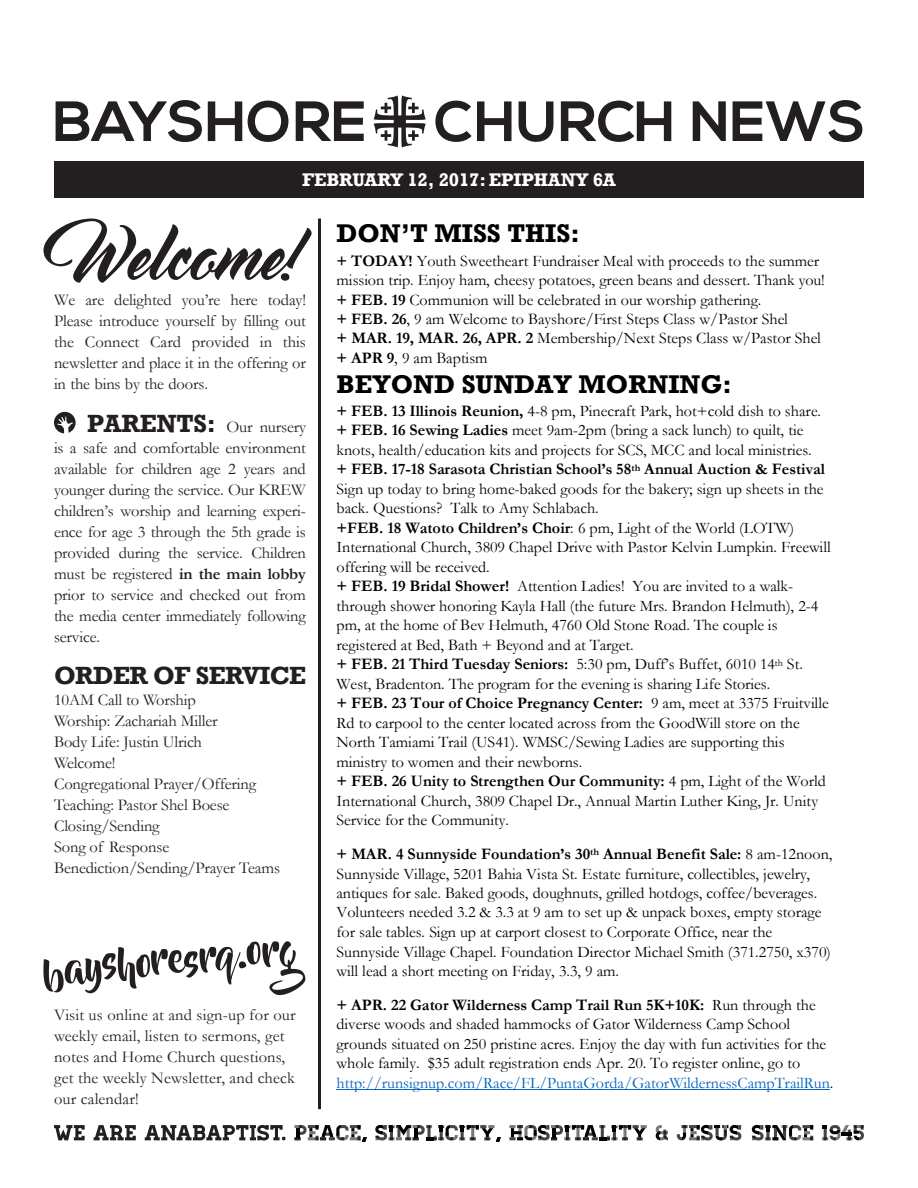
<style>
.page{position:relative;width:918px;height:1188px;background:#fff}
.page>*{position:absolute;margin:0;border:0;box-sizing:border-box;transform-origin:0 0}
.t1{font:700 56.55px "Nexa";color:#231f20}
.t2{font:700 26.25px "Rockwell";color:#000}
.t3{font:700 25.5px "Rockwell";letter-spacing:-.025em;color:#231f20}
.t4{font:700 18.75px "Rockwell";letter-spacing:-.01em;color:#fff}
.t5{font:16.5px/21px "Garamond";letter-spacing:-.01em;color:#231f20;text-align:justify}
.t6{font:16.5px/21px "Garamond";letter-spacing:.01em;color:#231f20}
.t7{font:16.05px/19.5px "Garamond";color:#000}
.s1{font-family:"Rockwell";font-weight:700;font-size:25.5px}
.s2{font-weight:700}
.s3{color:#0563c1}
</style>
<div class="page">
<div style="left:54px;top:161px;width:810px;height:37px;background:#231f20"></div>
<hr style="left:318px;top:219px;width:3px;height:890px;background:#231f20">
<svg style="left:294px;top:1125px;width:73px;height:17px"></svg>
<svg style="left:375px;top:1125px;width:126px;height:17px"></svg>
<svg style="left:509px;top:1125px;width:138px;height:15px"></svg>
<svg style="left:656px;top:1125px;width:12px;height:15px"></svg>
<svg style="left:677px;top:1125px;width:64px;height:15px"></svg>
<svg style="left:752px;top:1125px;width:61px;height:15px"></svg>
<svg style="left:822px;top:1125px;width:42px;height:15px"></svg>
<svg style="left:54px;top:1125px;width:31px;height:15px"></svg>
<svg style="left:94px;top:1125px;width:42px;height:15px"></svg>
<svg style="left:145px;top:1125px;width:141px;height:16px"></svg>
<svg style="left:43px;top:219px;width:269px;height:64px"></svg>
<svg style="left:43px;top:941px;width:262px;height:54px"></svg>
<svg style="left:54px;top:412px;width:22px;height:21px"></svg>
<svg style="left:373px;top:95px;width:53px;height:53px"></svg>
<hr style="left:336px;top:1089px;width:494px;height:1px;background:#0563c1">
<h1 class="t1" style="left:53px;top:89px;width:814px">BAYSHORE CHURCH NEWS</h1>
<p class="t4" style="left:302px;top:168px;width:315px">FEBRUARY 12, 2017: EPIPHANY 6A</p>
<p class="t5" style="left:54px;top:289px;width:254px">We are delighted you’re here today!<br>Please introduce yourself by filling out the Connect Card provided in this newsletter and place it in the offering or in the bins by the doors.</p>
<p class="t5" style="left:54px;top:416px;width:254px;text-indent:33px"><span class="s1">PARENTS:</span> Our nursery is a safe and comfortable environment available for children age 2 years and younger during the service. Our KREW children’s worship and learning experi&shy;ence for age 3 through the 5th grade is provided during the service. Children must be registered <span class="s2">in the main lobby </span>prior to service and checked out from the media center immediately following service.</p>
<p class="t3" style="left:54px;top:660px;width:254px">ORDER OF SERVICE</p>
<p class="t5" style="left:54px;top:689px;width:143px">10AM Call to Worship</p>
<p class="t5" style="left:54px;top:710px;width:165px">Worship: Zachariah Miller</p>
<p class="t5" style="left:54px;top:731px;width:150px">Body Life: Justin Ulrich</p>
<p class="t5" style="left:54px;top:752px;width:63px">Welcome!</p>
<p class="t5" style="left:54px;top:773px;width:204px">Congregational Prayer/Offering</p>
<p class="t5" style="left:54px;top:794px;width:177px">Teaching: Pastor Shel Boese</p>
<p class="t5" style="left:54px;top:815px;width:107px">Closing/Sending</p>
<p class="t5" style="left:54px;top:836px;width:117px">Song of Response</p>
<p class="t5" style="left:54px;top:857px;width:228px">Benediction/Sending/Prayer Teams</p>
<p class="t6" style="left:54px;top:1004px;width:243px">Visit us online at and sign-up for our weekly email, listen to sermons, get notes and Home Church questions, get the weekly Newsletter, and check our calendar!</p>
<p class="t2" style="left:336px;top:218px;width:245px">DON’T MISS THIS:</p>
<p class="t7" style="left:336px;top:250px;width:490px"><span class="s2">+ TODAY!</span> Youth Sweetheart Fundraiser Meal with proceeds to the summer mission trip. Enjoy ham, cheesy potatoes, green beans and dessert. Thank you! <span class="s2">+ FEB. 19</span> Communion will be celebrated in our worship gathering.<br><span class="s2">+ FEB. 26</span>, 9 am Welcome to Bayshore/First Steps Class w/Pastor Shel<br><span class="s2">+ MAR. 19, MAR. 26, APR. 2</span> Membership/Next Steps Class w/Pastor Shel <span class="s2">+ APR 9</span>, 9 am Baptism</p>
<p class="t2" style="left:336px;top:368px;width:397px">BEYOND SUNDAY MORNING:</p>
<p class="t7" style="left:336px;top:401px;width:496px"><span class="s2">+ FEB. 13 Illinois Reunion,</span> 4-8 pm, Pinecraft Park, hot+cold dish to share. <span class="s2">+ FEB. 16 Sewing Ladies</span> meet 9am-2pm (bring a sack lunch) to quilt, tie knots, health/education kits and projects for SCS, MCC and local ministries.<br><span class="s2">+ FEB. 17-18 Sarasota Christian School’s 58</span><sup>th</sup> <span class="s2">Annual Auction &amp; Festival </span>Sign up today to bring home-baked goods for the bakery; sign up sheets in the back. Questions? Talk to Amy Schlabach.<br><span class="s2">+FEB. 18 Watoto Children’s Choir</span>: 6 pm, Light of the World (LOTW)<br>International Church, 3809 Chapel Drive with Pastor Kelvin Lumpkin. Freewill offering will be received.<br><span class="s2">+ FEB. 19 Bridal Shower!</span> Attention Ladies! You are invited to a walk&shy;through shower honoring Kayla Hall (the future Mrs. Brandon Helmuth), 2-4 pm, at the home of Bev Helmuth, 4760 Old Stone Road. The couple is registered at Bed, Bath + Beyond and at Target.<br><span class="s2">+ FEB. 21 Third Tuesday Seniors:</span> 5:30 pm, Duff’s Buffet, 6010 14<sup>th</sup> St.<br>West, Bradenton. The program for the evening is sharing Life Stories.<br><span class="s2">+ FEB. 23 Tour of Choice Pregnancy Center:</span> 9 am, meet at 3375 Fruitville Rd to carpool to the center located across from the GoodWill store on the North Tamiami Trail (US41). WMSC/Sewing Ladies are supporting this ministry to women and their newborns.<br><span class="s2">+ FEB. 26 Unity to Strengthen Our Community:</span> 4 pm, Light of the World International Church, 3809 Chapel Dr., Annual Martin Luther King, Jr. Unity Service for the Community.</p>
<p class="t7" style="left:336px;top:844px;width:497px"><span class="s2">+ MAR. 4 Sunnyside Foundation’s 30</span><sup>th</sup> <span class="s2">Annual Benefit Sale:</span> 8 am-12noon, Sunnyside Village, 5201 Bahia Vista St. Estate furniture, collectibles, jewelry, antiques for sale. Baked goods, doughnuts, grilled hotdogs, coffee/beverages.<br>Volunteers needed 3.2 &amp; 3.3 at 9 am to set up &amp; unpack boxes, empty storage for sale tables. Sign up at carport closest to Corporate Office, near the Sunnyside Village Chapel. Foundation Director Michael Smith (371.2750, x370) will lead a short meeting on Friday, 3.3, 9 am.</p>
<p class="t7" style="left:336px;top:994px;width:499px"><span class="s2">+ APR. 22 Gator Wilderness Camp Trail Run 5K+10K:</span> Run through the diverse woods and shaded hammocks of Gator Wilderness Camp School grounds situated on 250 pristine acres. Enjoy the day with fun activities for the whole family. $35 adult registration ends Apr. 20. To register online, go to <span class="s3">http://runsignup.com/Race/FL/PuntaGorda/GatorWildernessCampTrailRun</span>.</p>
</div>
